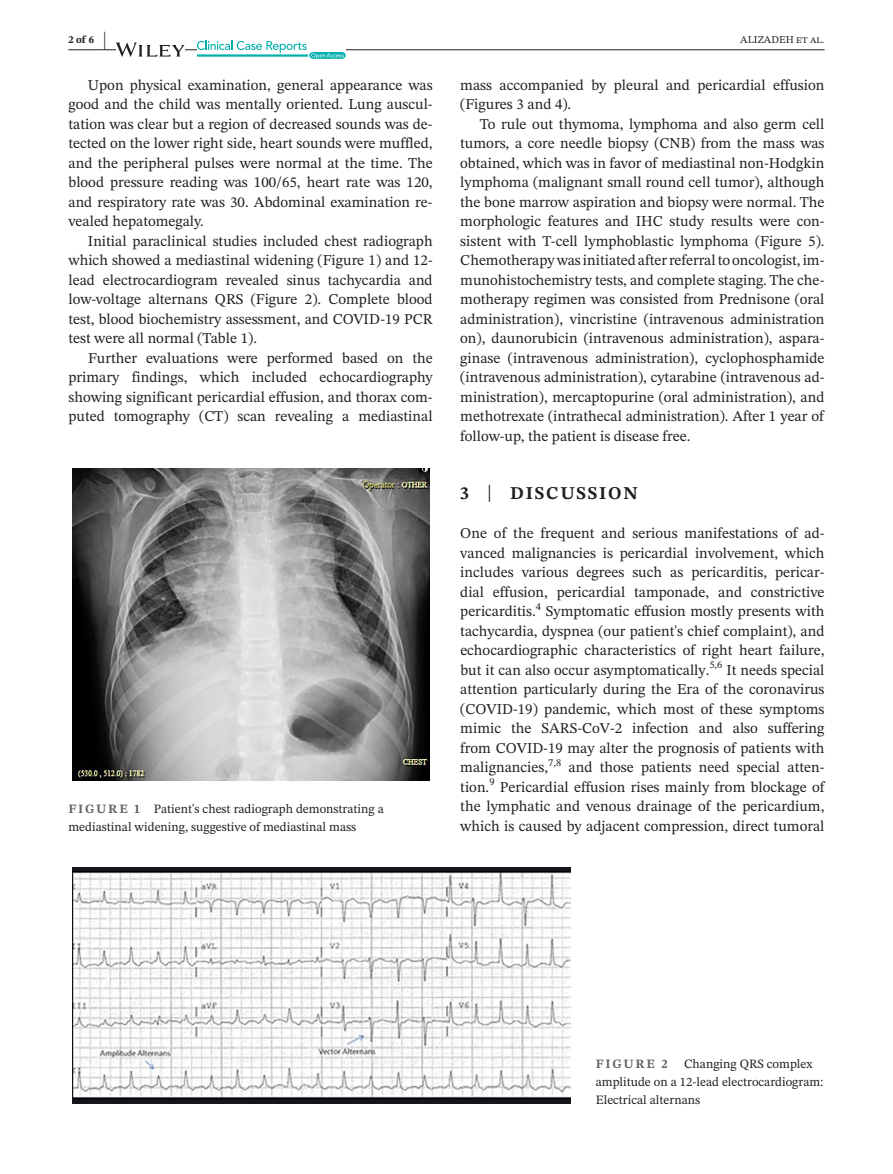
<style>
.page{position:relative;width:893px;height:1174px;background:#fff}
.page>*{position:absolute;margin:0;border:0;box-sizing:border-box;transform-origin:0 0}
.t1{font:700 18px "STIX Two Text";letter-spacing:.1em;color:#231f20}
.t2{font:15px/19.5px "STIX Two Text";color:#231f20;text-align:justify}
.t3{font:12.75px/18px "STIX Two Text";color:#231f20}
.t4{font:700 12.75px "STIX Two Text";letter-spacing:.14em;color:#636366}
.t5{font:10.5px "STIX Two Text";color:#231f20}
.t6{font:700 10.5px "STIX Two Text";color:#231f20}
.s1{font-size:21px}
.s2{font-weight:700;color:#636366}
.s3{font-weight:400;font-size:23.7px}
</style>
<div class="page">
<hr style="left:68px;top:49px;width:756px;height:1px;background:#231f20">
<svg style="left:116px;top:43px;width:69px;height:14px"></svg>
<svg style="left:197px;top:41px;width:149px;height:18px"></svg>
<div style="left:68px;top:469px;width:365px;height:312px;background:linear-gradient(to bottom,#fff,#fff)"></div>
<img style="left:72px;top:469px;width:357px;height:312px">
<img style="left:73px;top:867px;width:497px;height:237px">
<p class="t6" style="left:68px;top:32px;width:39px">2 of 6 <span class="s1">|</span></p>
<p class="t5" style="left:740px;top:32px;width:86px">ALIZADEH et al.</p>
<p class="t2" style="left:68px;top:75px;width:366px;text-indent:19px">Upon physical examination, general appearance was good and the child was mentally oriented. Lung auscul&shy;tation was clear but a region of decreased sounds was de&shy;tected on the lower right side, heart sounds were muffled, and the peripheral pulses were normal at the time. The blood pressure reading was 100/65, heart rate was 120, and respiratory rate was 30. Abdominal examination re&shy;vealed hepatomegaly.</p>
<p class="t2" style="left:68px;top:231px;width:366px;text-indent:19px">Initial paraclinical studies included chest radiograph which showed a mediastinal widening (Figure 1) and 12- lead electrocardiogram revealed sinus tachycardia and low-voltage alternans QRS (Figure 2). Complete blood test, blood biochemistry assessment, and COVID-19 PCR test were all normal (Table 1).</p>
<p class="t2" style="left:68px;top:348px;width:366px;text-indent:20px">Further evaluations were performed based on the primary findings, which included echocardiography showing significant pericardial effusion, and thorax com&shy;puted tomography (CT) scan revealing a mediastinal</p>
<p class="t2" style="left:460px;top:75px;width:366px">mass accompanied by pleural and pericardial effusion (Figures 3 and 4).</p>
<p class="t2" style="left:460px;top:114px;width:366px;text-indent:20px">To rule out thymoma, lymphoma and also germ cell tumors, a core needle biopsy (CNB) from the mass was obtained, which was in favor of mediastinal non-Hodgkin lymphoma (malignant small round cell tumor), although the bone marrow aspiration and biopsy were normal. The morphologic features and IHC study results were con&shy;sistent with T-cell lymphoblastic lymphoma (Figure 5).<br>Chemotherapywasinitiatedafterreferralto oncologist,im&shy;munohistochemistry tests, and complete staging. The che&shy;motherapy regimen was consisted from Prednisone (oral administration), vincristine (intravenous administration on), daunorubicin (intravenous administration), aspara&shy;ginase (intravenous administration), cyclophosphamide (intravenous administration), cytarabine (intravenous ad&shy;ministration), mercaptopurine (oral administration), and methotrexate (intrathecal administration). After 1 year of follow-up, the patient is disease free.</p>
<p class="t3" style="left:68px;top:800px;width:317px"><span class="s2">FIGURE 1</span> Patient's chest radiograph demonstrating a mediastinal widening, suggestive of mediastinal mass</p>
<p class="t1" style="left:460px;top:480px;width:179px">3 <span class="s3">|</span> DISCUSSION</p>
<p class="t2" style="left:460px;top:523px;width:366px">One of the frequent and serious manifestations of ad&shy;vanced malignancies is pericardial involvement, which includes various degrees such as pericarditis, pericar&shy;dial effusion, pericardial tamponade, and constrictive pericarditis.</p>
<p class="t5" style="left:536px;top:598px;width:7px">4</p>
<p class="t2" style="left:460px;top:601px;width:366px;text-indent:86px">Symptomatic effusion mostly presents with tachycardia, dyspnea (our patient's chief complaint), and echocardiographic characteristics of right heart failure, but it can also occur asymptomatically.</p>
<p class="t5" style="left:709px;top:657px;width:15px">5,6</p>
<p class="t2" style="left:460px;top:660px;width:366px;text-indent:266px">It needs special attention particularly during the Era of the coronavirus (COVID-19) pandemic, which most of these symptoms mimic the SARS-CoV-2 infection and also suffering from COVID-19 may alter the prognosis of patients with malignancies,</p>
<p class="t5" style="left:548px;top:754px;width:15px">7,8</p>
<p class="t2" style="left:568px;top:757px;width:257px">and those patients need special atten-</p>
<p class="t2" style="left:460px;top:777px;width:31px">tion.</p>
<p class="t5" style="left:489px;top:774px;width:7px">9</p>
<p class="t2" style="left:460px;top:777px;width:366px;text-indent:40px">Pericardial effusion rises mainly from blockage of the lymphatic and venous drainage of the pericardium, which is caused by adjacent compression, direct tumoral</p>
<p class="t3" style="left:596px;top:1054px;width:229px;text-indent:88px">Changing QRS complex amplitude on a 12-lead electrocardiogram:<br>Electrical alternans</p>
<p class="t4" style="left:596px;top:1054px;width:73px">FIGURE 2</p>
</div>
